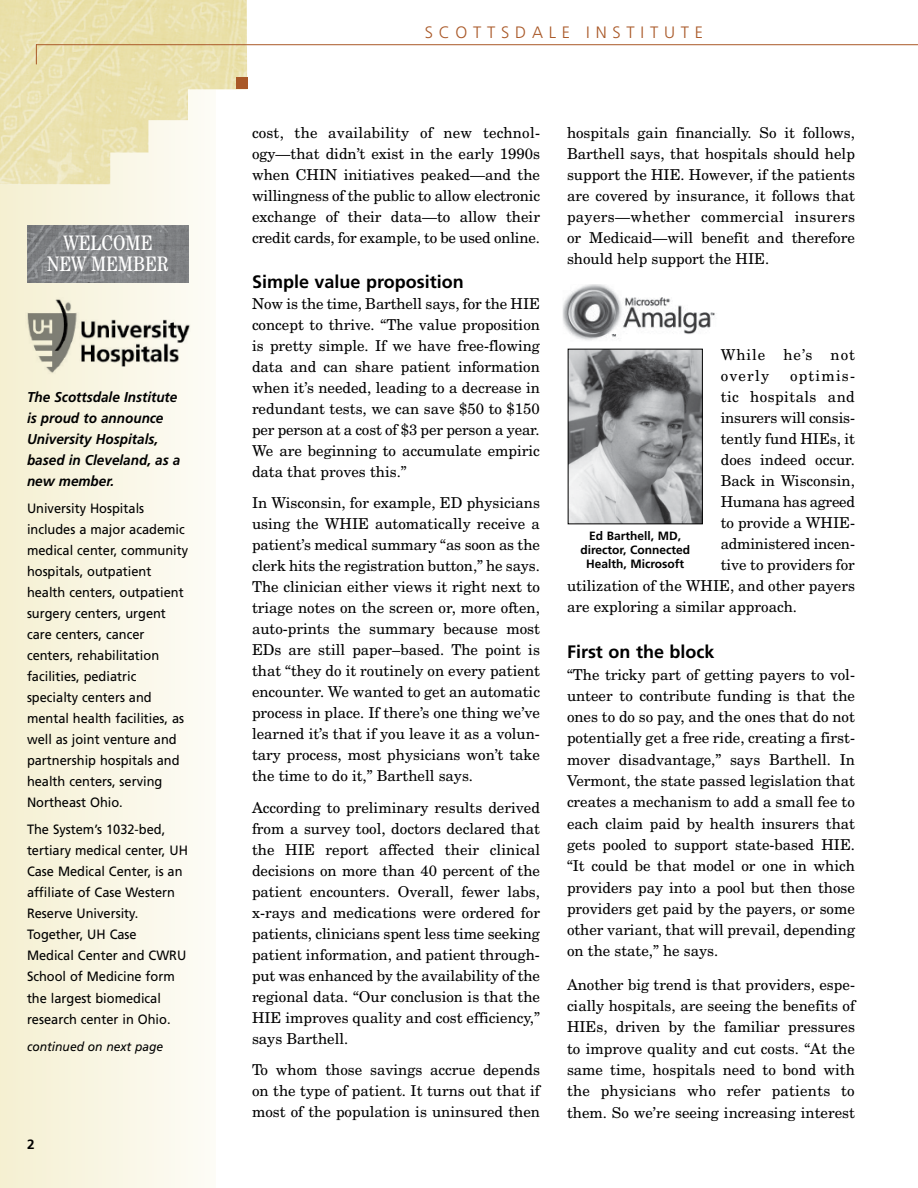
<style>
.page{position:relative;width:918px;height:1188px;background:#fff}
.page>*{position:absolute;margin:0;border:0;box-sizing:border-box;transform-origin:0 0}
.t1{font:condensed 21px/21px "Century";color:#fff}
.t2{font:700 18px "Frutiger";color:#000}
.t3{font:300 16.5px "Frutiger";letter-spacing:.35em;color:#a95827}
.t4{font:15px/21px "New Century Schlbk";color:#000;text-align:justify}
.t5{font:15px/21px "New Century Schlbk";letter-spacing:.065em;color:#000}
.t6{font:15px "New Century Schlbk";letter-spacing:.03em;color:#000}
.t7{font:15px "New Century Schlbk";letter-spacing:-.02em;color:#000}
.t8{font:15px "New Century Schlbk";letter-spacing:.08em;color:#000}
.t9{font:italic 700 14.25px/21px "Frutiger";color:#000;scale:.95 1}
.t10{font:13.5px/21px "Frutiger";color:#000;scale:.95 1}
.t11{font:700 13.5px "Frutiger";color:#000}
.t12{font:italic 12.75px "Frutiger";color:#000;scale:.95 1}
.t13{font:700 12px/14.4px "Frutiger";color:#000;text-align:center}
</style>
<div class="page">
<div style="left:0;top:0;width:216px;height:1188px;background:linear-gradient(to right,#f5efd1,#fdfcf6)"></div>
<img style="left:0;top:0;width:247px;height:184px">
<hr style="left:36px;top:44px;width:882px;height:1px;background:#a95827">
<div style="left:236px;top:78px;width:11px;height:11px;background:#a95827"></div>
<svg style="left:36px;top:44px;width:1px;height:20px"></svg>
<img style="left:27px;top:225px;width:162px;height:57px">
<img style="left:570px;top:351px;width:131px;height:171px">
<div style="left:568px;top:349px;width:135px;height:175px;border:1px solid #000"></div>
<img style="left:562px;top:284px;width:153px;height:56px">
<img style="left:18px;top:289px;width:182px;height:94px">
<h1 class="t1" style="left:47px;top:232px;width:107px;text-indent:17px">WELCOME<br>NEW MEM</h1>
<h1 class="t1" style="left:133px;top:253px;width:37px">BER</h1>
<p class="t9" style="left:27px;top:387px;width:163px">The Scottsdale Institute is proud to announce<br>University Hospitals, based in Cleveland, as a new member.</p>
<p class="t10" style="left:27px;top:498px;width:171px">University Hospitals includes a major academic medical center, community hospitals, outpatient health centers, outpatient surgery centers, urgent care centers, cancer centers, rehabilitation facilities, pediatric specialty centers and mental health facilities, as well as joint venture and partnership hospitals and health centers, serving<br>Northeast Ohio.</p>
<p class="t10" style="left:27px;top:819px;width:171px">The System’s 1032-bed, tertiary medical center, UH<br>Case Medical Center, is an affiliate of Case Western<br>Reserve University.<br>Together, UH Case<br>Medical Center and CWRU<br>School of Medicine form the largest biomedical research center in Ohio.</p>
<p class="t12" style="left:27px;top:1039px;width:145px">continued on next page</p>
<p class="t11" style="left:27px;top:1136px;width:9px">2</p>
<p class="t3" style="left:425px;top:23px;width:280px">SCOTTS DALE INS TITUTE</p>
<p class="t4" style="left:252px;top:122px;width:290px">cost, the availability of new technol&shy;ogy—that didn’t exist in the early 1990s when CHIN initiatives peaked—and the willingness of the public to allow electronic exchange of their data—to allow their credit cards, for example, to be used online.</p>
<p class="t2" style="left:252px;top:271px;width:213px">Simple value proposition</p>
<p class="t4" style="left:252px;top:293px;width:290px">Now is the time, Barthell says, for the HIE concept to thrive. “The value proposition is pretty simple. If we have free-flowing data and can share patient information when it’s needed, leading to a decrease in redundant tests, we can save $50 to $150 per person at a cost of $3 per person a year.<br>We are beginning to accumulate empiric data that proves this.”</p>
<p class="t4" style="left:252px;top:492px;width:290px">In Wisconsin, for example, ED physicians using the WHIE automatically receive a patient’s medical summary “as soon as the clerk hits the registration button,” he says.<br>The clinician either views it right next to triage notes on the screen or, more often, auto-prints the summary because most EDs are still paper–based. The point is that “they do it routinely on every patient encounter. We wanted to get an automatic process in place. If there’s one thing we’ve learned it’s that if you leave it as a volun&shy;tary process, most physicians won’t take the time to do it,” Barthell says.</p>
<p class="t4" style="left:252px;top:797px;width:290px">According to preliminary results derived from a survey tool, doctors declared that the HIE report affected their clinical decisions on more than 40 percent of the patient encounters. Overall, fewer labs, x-rays and medications were ordered for patients, clinicians spent less time seeking patient information, and patient through&shy;put was enhanced by the availability of the regional data. “Our conclusion is that the HIE improves quality and cost efficiency,” says Barthell.</p>
<p class="t4" style="left:252px;top:1059px;width:289px">To whom those savings accrue depends on the type of patient. It turns out that if most of the population is uninsured then</p>
<p class="t4" style="left:567px;top:122px;width:290px">hospitals gain financially. So it follows, Barthell says, that hospitals should help support the HIE. However, if the patients are covered by insurance, it follows that payers—whether commercial insurers or Medicaid—will benefit and therefore should help support the HIE.</p>
<p class="t5" style="left:721px;top:344px;width:136px">While he’s not overly</p>
<p class="t8" style="left:790px;top:366px;width:66px">optimis-</p>
<p class="t6" style="left:721px;top:387px;width:136px">tic hospitals and</p>
<p class="t4" style="left:721px;top:407px;width:136px">insurers will consis-</p>
<p class="t4" style="left:721px;top:428px;width:136px">tently fund HIEs, it</p>
<p class="t4" style="left:721px;top:449px;width:136px">does indeed occur.</p>
<p class="t4" style="left:721px;top:470px;width:136px">Back in Wisconsin,</p>
<p class="t7" style="left:721px;top:492px;width:136px">Humana has agreed</p>
<p class="t4" style="left:721px;top:512px;width:136px">to provide a WHIE-</p>
<p class="t4" style="left:721px;top:533px;width:136px">administered incen-</p>
<p class="t4" style="left:721px;top:554px;width:136px">tive to providers for</p>
<p class="t4" style="left:567px;top:575px;width:289px">utilization of the WHIE, and other payers</p>
<p class="t4" style="left:567px;top:596px;width:232px">are exploring a similar approach.</p>
<p class="t2" style="left:567px;top:641px;width:149px">First on the block</p>
<p class="t4" style="left:567px;top:663px;width:290px">“The tricky part of getting payers to vol&shy;unteer to contribute funding is that the ones to do so pay, and the ones that do not potentially get a free ride, creating a first&shy;mover disadvantage,” says Barthell. In Vermont, the state passed legislation that creates a mechanism to add a small fee to each claim paid by health insurers that gets pooled to support state-based HIE. “It could be that model or one in which providers pay into a pool but then those providers get paid by the payers, or some other variant, that will prevail, depending on the state,” he says.</p>
<p class="t4" style="left:567px;top:973px;width:290px">Another big trend is that providers, espe&shy;cially hospitals, are seeing the benefits of HIEs, driven by the familiar pressures to improve quality and cut costs. “At the same time, hospitals need to bond with the physicians who refer patients to them. So we’re seeing increasing interest</p>
<p class="t13" style="left:580px;top:528px;width:111px">Ed Barthell, MD, director, Connected<br>Health, Microsoft</p>
</div>
